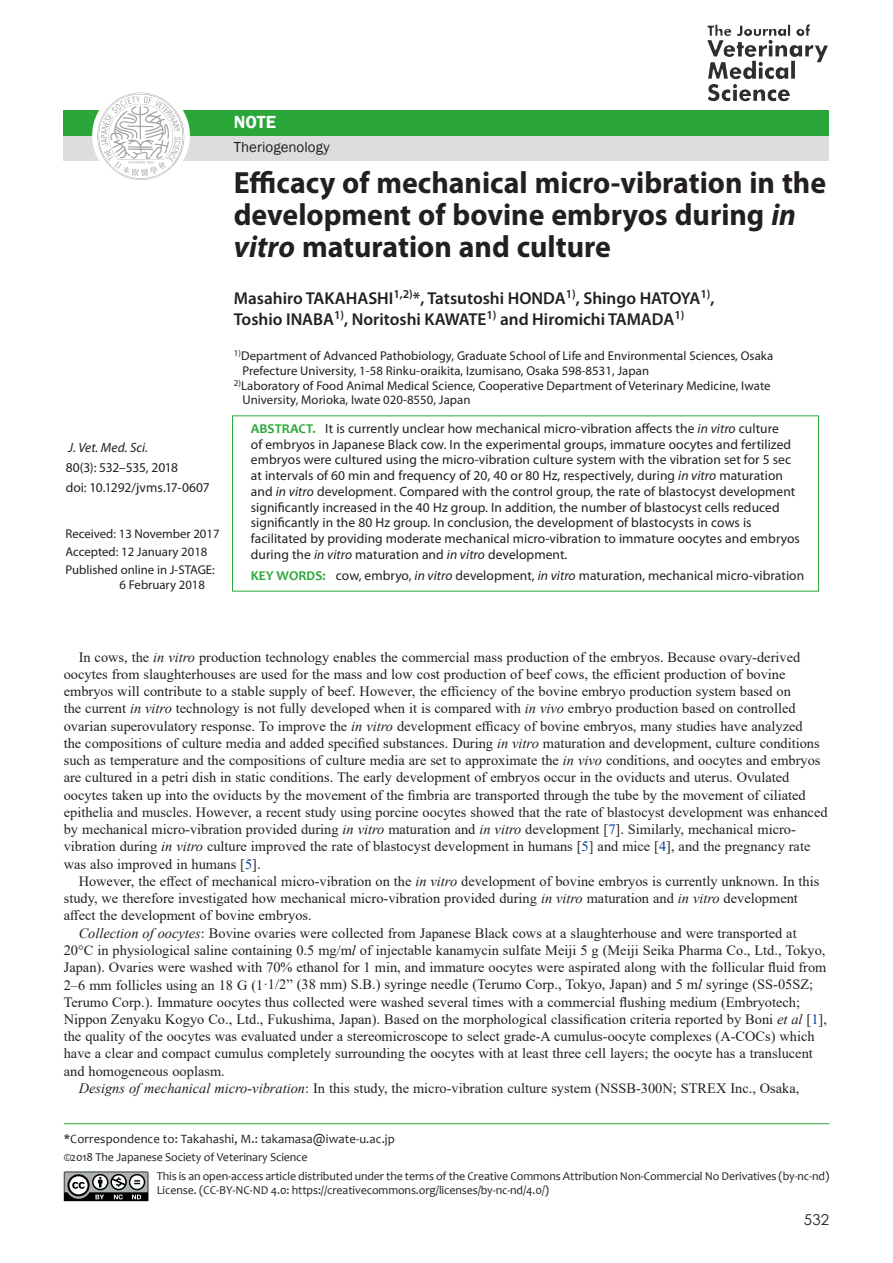
<style>
.page{position:relative;width:893px;height:1263px;background:#fff}
.page>*{position:absolute;margin:0;border:0;box-sizing:border-box;transform-origin:0 0}
.t1{font:700 30.75px/32.2px "Myriad Pro";color:#231f20}
.t2{font:600 18px "Franklin Gothic";color:#fff}
.t3{font:600 17.25px/21px "Myriad Pro";color:#231f20}
.t4{font:15px "Franklin Gothic";color:#231f20}
.t5{font:15px "Century Gothic";color:#231f20}
.t6{font:14.25px/17.2px "Times New Roman";color:#231f20}
.t7{font:13.5px/15.8px "Myriad Pro";letter-spacing:.005em;color:#231f20}
.t8{font:13.5px/20px "Myriad Pro";letter-spacing:-.02em;color:#231f20}
.t9{font:italic 13.5px "Myriad Pro";color:#231f20}
.t10{font:12.75px/14.2px "Myriad Pro";letter-spacing:.005em;color:#231f20}
.t11{font:12.75px "Candara";letter-spacing:.005em;color:#231f20}
.t12{font:12px/20px "Candara";letter-spacing:-.01em;color:#231f20}
.s1{font-style:italic}
.s2{font-family:"Candara";font-weight:700;color:#2aa738}
.s3{color:#003f98}
.s4{font-size:13.5px}
</style>
<div class="page">
<hr style="left:64px;top:1123px;width:765px;height:1px;background:#2aa738">
<div style="left:64px;top:136px;width:765px;height:25px;background:#dcdddf"></div>
<div style="left:64px;top:111px;width:765px;height:25px;background:#2aa738"></div>
<div style="left:92px;top:87px;width:98px;height:97px;background:#fff;border-radius:50%"></div>
<svg style="left:94px;top:92px;width:93px;height:88px"></svg>
<img style="left:707px;top:24px;width:106px;height:33px">
<svg style="left:64px;top:1171px;width:84px;height:30px"></svg>
<p class="t9" style="left:68px;top:439px;width:81px">J. Vet. Med. Sci.</p>
<p class="t8" style="left:66px;top:457px;width:146px">80(3): 532–535, 2018<br>doi: 10.1292/jvms.17-0607</p>
<p class="t10" style="left:66px;top:524px;width:156px;line-height:17.9px">Received: 13 November 2017<br>Accepted: 12 January 2018<br>Published online in J-STAGE:</p>
<p class="t10" style="left:120px;top:578px;width:87px">6 February 2018</p>
<p class="t2" style="left:234px;top:111px;width:44px">NOTE</p>
<p class="t4" style="left:234px;top:138px;width:97px">Theriogenology</p>
<h1 class="t1" style="left:234px;top:165px;width:594px">Efficacy of mechanical micro-vibration in the development of bovine embryos during <span class="s1">in vitro</span> maturation and culture</h1>
<p class="t3" style="left:234px;top:287px;width:482px">Masahiro TAKAHASHI<sup>1,2)</sup>*, Tatsutoshi HONDA<sup>1)</sup>, Shingo HATOYA<sup>1)</sup>,<br>Toshio INABA<sup>1)</sup>, Noritoshi KAWATE<sup>1)</sup> and Hiromichi TAMADA<sup>1)</sup></p>
<p class="t10" style="left:242px;top:349px;width:532px;text-indent:-9px"><sup>1)</sup>Department of Advanced Pathobiology, Graduate School of Life and Environmental Sciences, Osaka<br>Prefecture University, 1-58 Rinku-oraikita, Izumisano, Osaka 598-8531, Japan</p>
<p class="t10" style="left:242px;top:378px;width:530px;text-indent:-9px"><sup>2)</sup>Laboratory of Food Animal Medical Science, Cooperative Department of Veterinary Medicine, Iwate<br>University, Morioka, Iwate 020-8550, Japan</p>
<p class="t7" style="left:251px;top:420px;width:551px"><span class="s2">ABSTRACT.</span> It is currently unclear how mechanical micro-vibration affects the <span class="s1">in vitro</span> culture<br>of embryos in Japanese Black cow. In the experimental groups, immature oocytes and fertilized embryos were cultured using the micro-vibration culture system with the vibration set for 5 sec at intervals of 60 min and frequency of 20, 40 or 80 Hz, respectively, during <span class="s1">in vitro</span> maturation and <span class="s1">in vitro</span> development. Compared with the control group, the rate of blastocyst development significantly increased in the 40 Hz group. In addition, the number of blastocyst cells reduced significantly in the 80 Hz group. In conclusion, the development of blastocysts in cows is facilitated by providing moderate mechanical micro-vibration to immature oocytes and embryos during the <span class="s1">in vitro</span> maturation and <span class="s1">in vitro</span> development.</p>
<p class="t7" style="left:251px;top:567px;width:555px"><span class="s2">KEY WORDS:</span> cow, embryo, <span class="s1">in vitro</span> development, <span class="s1">in vitro</span> maturation, mechanical micro-vibration</p>
<p class="t6" style="left:64px;top:648px;width:765px;text-indent:15px">In cows, the <span class="s1">in vitro</span> production technology enables the commercial mass production of the embryos. Because ovary-derived oocytes from slaughterhouses are used for the mass and low cost production of beef cows, the efficient production of bovine embryos will contribute to a stable supply of beef. However, the efficiency of the bovine embryo production system based on<br>the current <span class="s1">in vitro</span> technology is not fully developed when it is compared with <span class="s1">in vivo</span> embryo production based on controlled ovarian superovulatory response. To improve the <span class="s1">in vitro</span> development efficacy of bovine embryos, many studies have analyzed<br>the compositions of culture media and added specified substances. During <span class="s1">in vitro</span> maturation and development, culture conditions such as temperature and the compositions of culture media are set to approximate the <span class="s1">in vivo</span> conditions, and oocytes and embryos are cultured in a petri dish in static conditions. The early development of embryos occur in the oviducts and uterus. Ovulated oocytes taken up into the oviducts by the movement of the fimbria are transported through the tube by the movement of ciliated epithelia and muscles. However, a recent study using porcine oocytes showed that the rate of blastocyst development was enhanced by mechanical micro-vibration provided during <span class="s1">in vitro</span> maturation and <span class="s1">in vitro</span> development [<span class="s3">7</span>]. Similarly, mechanical micro&shy;vibration during <span class="s1">in vitro</span> culture improved the rate of blastocyst development in humans [<span class="s3">5</span>] and mice [<span class="s3">4</span>], and the pregnancy rate was also improved in humans [<span class="s3">5</span>].</p>
<p class="t6" style="left:79px;top:872px;width:742px">However, the effect of mechanical micro-vibration on the <span class="s1">in vitro</span> development of bovine embryos is currently unknown. In this</p>
<p class="t6" style="left:64px;top:889px;width:736px">study, we therefore investigated how mechanical micro-vibration provided during <span class="s1">in vitro</span> maturation and <span class="s1">in vitro</span> development</p>
<p class="t6" style="left:64px;top:907px;width:249px">affect the development of bovine embryos.</p>
<p class="t6" style="left:79px;top:924px;width:719px"><span class="s1">Collection of oocytes</span>: Bovine ovaries were collected from Japanese Black cows at a slaughterhouse and were transported at</p>
<p class="t6" style="left:64px;top:941px;width:763px">20°C in physiological saline containing 0.5 mg/m<span class="s1">l</span> of injectable kanamycin sulfate Meiji 5 g (Meiji Seika Pharma Co., Ltd., Tokyo,</p>
<p class="t6" style="left:64px;top:958px;width:764px">Japan). Ovaries were washed with 70% ethanol for 1 min, and immature oocytes were aspirated along with the follicular fluid from</p>
<p class="t6" style="left:64px;top:975px;width:751px">2–6 mm follicles using an 18 G (1<span class="s4">·</span>1/2” (38 mm) S.B.) syringe needle (Terumo Corp., Tokyo, Japan) and 5 m<span class="s1">l</span> syringe (SS-05SZ;</p>
<p class="t6" style="left:64px;top:993px;width:738px">Terumo Corp.). Immature oocytes thus collected were washed several times with a commercial flushing medium (Embryotech;</p>
<p class="t6" style="left:64px;top:1010px;width:765px">Nippon Zenyaku Kogyo Co., Ltd., Fukushima, Japan). Based on the morphological classification criteria reported by Boni <span class="s1">et al</span> [<span class="s3">1</span>],</p>
<p class="t6" style="left:64px;top:1027px;width:752px">the quality of the oocytes was evaluated under a stereomicroscope to select grade-A cumulus-oocyte complexes (A-COCs) which</p>
<p class="t6" style="left:64px;top:1044px;width:751px">have a clear and compact cumulus completely surrounding the oocytes with at least three cell layers; the oocyte has a translucent</p>
<p class="t6" style="left:64px;top:1062px;width:163px">and homogeneous ooplasm.</p>
<p class="t6" style="left:79px;top:1079px;width:722px"><span class="s1">Designs of mechanical micro-vibration</span>: In this study, the micro-vibration culture system (NSSB-300N; STREX Inc., Osaka,</p>
<p class="t11" style="left:64px;top:1130px;width:333px">*Correspondence to: Takahashi, M.: takamasa@iwate-u.ac.jp</p>
<p class="t12" style="left:157px;top:1146px;width:674px;text-indent:-93px">©2018 The Japanese Society of Veterinary Science<br>This is an open-access article distributed under the terms of the Creative Commons Attribution Non-Commercial No Derivatives (by-nc-nd)</p>
<p class="t12" style="left:157px;top:1180px;width:394px">License. (CC-BY-NC-ND 4.0: https://creativecommons.org/licenses/by-nc-nd/4.0/)</p>
<p class="t5" style="left:804px;top:1209px;width:27px">532</p>
</div>
